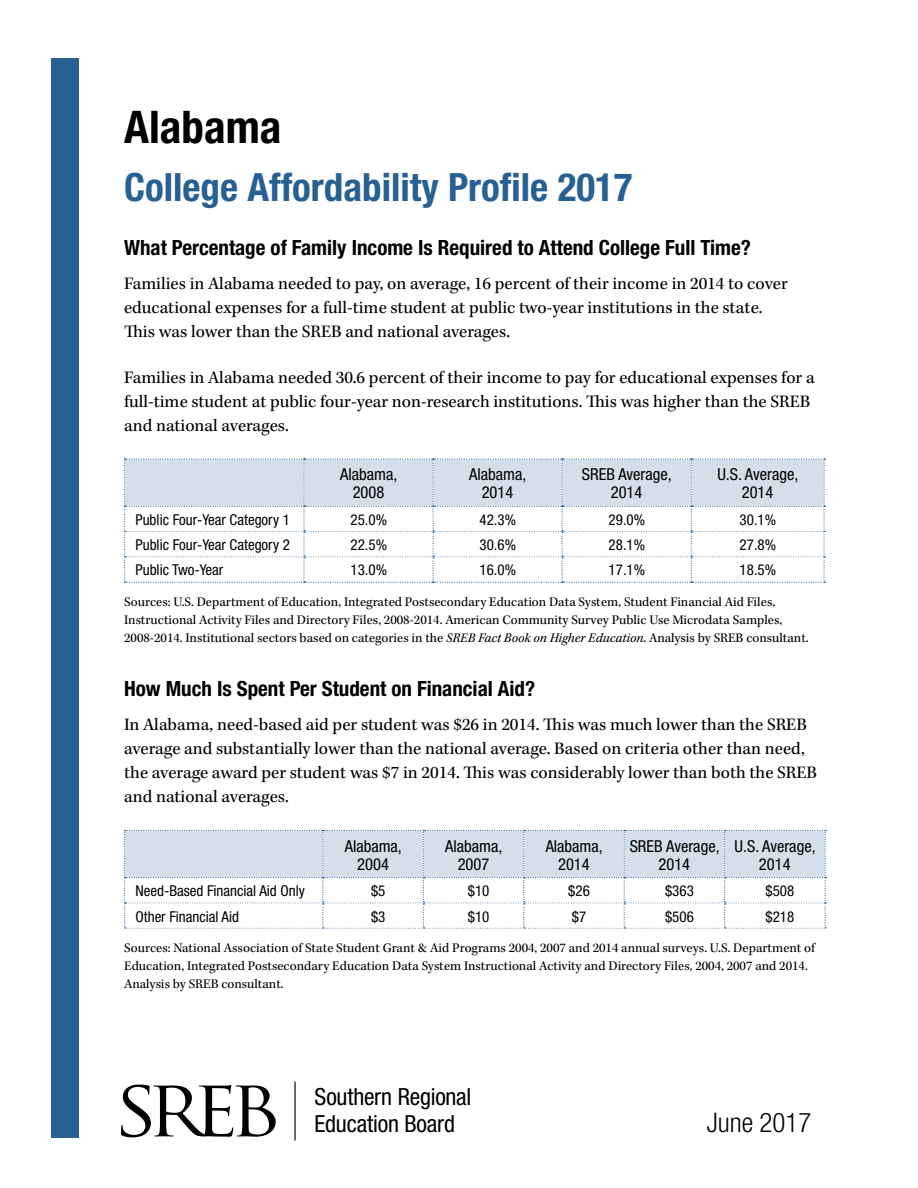
<style>
.page{position:relative;width:918px;height:1188px;background:#fff}
.page>*{position:absolute;margin:0;border:0;box-sizing:border-box;transform-origin:0 0}
.t1{font:700 condensed 45px "Helvetica Neue";color:#000}
.t2{font:700 condensed 39px "Helvetica Neue";color:#276092}
.t3{font:300 condensed 27px "Helvetica Neue";color:#000}
.t4{font:condensed 23.55px/26.8px "Helvetica Neue";letter-spacing:-.005em;color:#000}
.t5{font:700 condensed 21px "Helvetica Neue";color:#000}
.t6{font:18px/24px "Kepler Std";color:#000}
.t7{font:condensed 16.5px/18px "Helvetica Neue";color:#000;text-align:center}
.t8{font:condensed 15px "Helvetica Neue";color:#000}
.t9{font:13.5px/18px "Kepler Std";color:#000}
.s1{font-style:italic}
</style>
<div class="page">
<svg style="left:124px;top:459px;width:701px;height:124px"></svg>
<svg style="left:124px;top:830px;width:702px;height:99px"></svg>
<div style="left:52px;top:58px;width:27px;height:1080px;background:#276092"></div>
<hr style="left:294px;top:1082px;width:2px;height:59px;background:#000">
<svg style="left:121px;top:1085px;width:155px;height:52px"></svg>
<h1 class="t1" style="left:124px;top:100px;width:159px">Alabama</h1>
<h2 class="t2" style="left:124px;top:163px;width:510px">College Affordability Profile 2017</h2>
<p class="t5" style="left:124px;top:234px;width:628px">What Percentage of Family Income Is Required to Attend College Full Time?</p>
<p class="t6" style="left:124px;top:272px;width:665px">Families in Alabama needed to pay, on average, 16 percent of their income in 2014 to cover educational expenses for a full-time student at public two-year institutions in the state.<br>This was lower than the SREB and national averages.</p>
<p class="t6" style="left:124px;top:366px;width:692px">Families in Alabama needed 30.6 percent of their income to pay for educational expenses for a full-time student at public four-year non-research institutions. This was higher than the SREB and national averages.</p>
<p class="t7" style="left:340px;top:465px;width:59px">Alabama,<br>2008</p>
<p class="t7" style="left:469px;top:465px;width:59px">Alabama,<br>2014</p>
<p class="t7" style="left:582px;top:465px;width:91px">SREB Average,<br>2014</p>
<p class="t7" style="left:717px;top:465px;width:83px">U.S. Average,<br>2014</p>
<p class="t8" style="left:136px;top:511px;width:156px">Public Four-Year Category 1</p>
<p class="t8" style="left:350px;top:511px;width:38px">25.0%</p>
<p class="t8" style="left:480px;top:511px;width:38px">42.3%</p>
<p class="t8" style="left:609px;top:511px;width:38px">29.0%</p>
<p class="t8" style="left:740px;top:511px;width:38px">30.1%</p>
<p class="t8" style="left:136px;top:536px;width:156px">Public Four-Year Category 2</p>
<p class="t8" style="left:351px;top:536px;width:38px">22.5%</p>
<p class="t8" style="left:480px;top:536px;width:38px">30.6%</p>
<p class="t8" style="left:609px;top:536px;width:38px">28.1%</p>
<p class="t8" style="left:740px;top:536px;width:38px">27.8%</p>
<p class="t8" style="left:136px;top:561px;width:89px">Public Two-Year</p>
<p class="t8" style="left:351px;top:561px;width:38px">13.0%</p>
<p class="t8" style="left:480px;top:561px;width:38px">16.0%</p>
<p class="t8" style="left:609px;top:561px;width:38px">17.1%</p>
<p class="t8" style="left:740px;top:561px;width:38px">18.5%</p>
<p class="t9" style="left:124px;top:593px;width:686px">Sources: U.S. Department of Education, Integrated Postsecondary Education Data System, Student Financial Aid Files,<br>Instructional Activity Files and Directory Files, 2008-2014. American Community Survey Public Use Microdata Samples,<br>2008-2014. Institutional sectors based on categories in the <span class="s1">SREB Fact Book on Higher Education</span>. Analysis by SREB consultant.</p>
<p class="t5" style="left:124px;top:675px;width:413px">How Much Is Spent Per Student on Financial Aid?</p>
<p class="t6" style="left:124px;top:713px;width:694px">In Alabama, need-based aid per student was $26 in 2014. This was much lower than the SREB average and substantially lower than the national average. Based on criteria other than need, the average award per student was $7 in 2014. This was considerably lower than both the SREB and national averages.</p>
<p class="t7" style="left:345px;top:837px;width:59px">Alabama,<br>2004</p>
<p class="t7" style="left:445px;top:837px;width:59px">Alabama,<br>2007</p>
<p class="t7" style="left:546px;top:837px;width:59px">Alabama,<br>2014</p>
<p class="t7" style="left:630px;top:837px;width:91px">SREB Average,<br>2014</p>
<p class="t7" style="left:735px;top:837px;width:83px">U.S. Average,<br>2014</p>
<p class="t8" style="left:136px;top:882px;width:171px">Need-Based Financial Aid Only</p>
<p class="t8" style="left:371px;top:882px;width:16px">$5</p>
<p class="t8" style="left:468px;top:882px;width:23px">$10</p>
<p class="t8" style="left:568px;top:882px;width:23px">$26</p>
<p class="t8" style="left:665px;top:882px;width:30px">$363</p>
<p class="t8" style="left:766px;top:882px;width:30px">$508</p>
<p class="t8" style="left:136px;top:908px;width:105px">Other Financial Aid</p>
<p class="t8" style="left:371px;top:908px;width:16px">$3</p>
<p class="t8" style="left:468px;top:908px;width:23px">$10</p>
<p class="t8" style="left:572px;top:908px;width:16px">$7</p>
<p class="t8" style="left:665px;top:908px;width:30px">$506</p>
<p class="t8" style="left:766px;top:908px;width:30px">$218</p>
<p class="t9" style="left:124px;top:939px;width:692px">Sources: National Association of State Student Grant &amp; Aid Programs 2004, 2007 and 2014 annual surveys. U.S. Department of<br>Education, Integrated Postsecondary Education Data System Instructional Activity and Directory Files, 2004, 2007 and 2014.<br>Analysis by SREB consultant.</p>
<h3 class="t4" style="left:314px;top:1083px;width:158px">Southern Regional<br>Education Board</h3>
<h3 class="t3" style="left:707px;top:1107px;width:106px">June 2017</h3>
</div>
